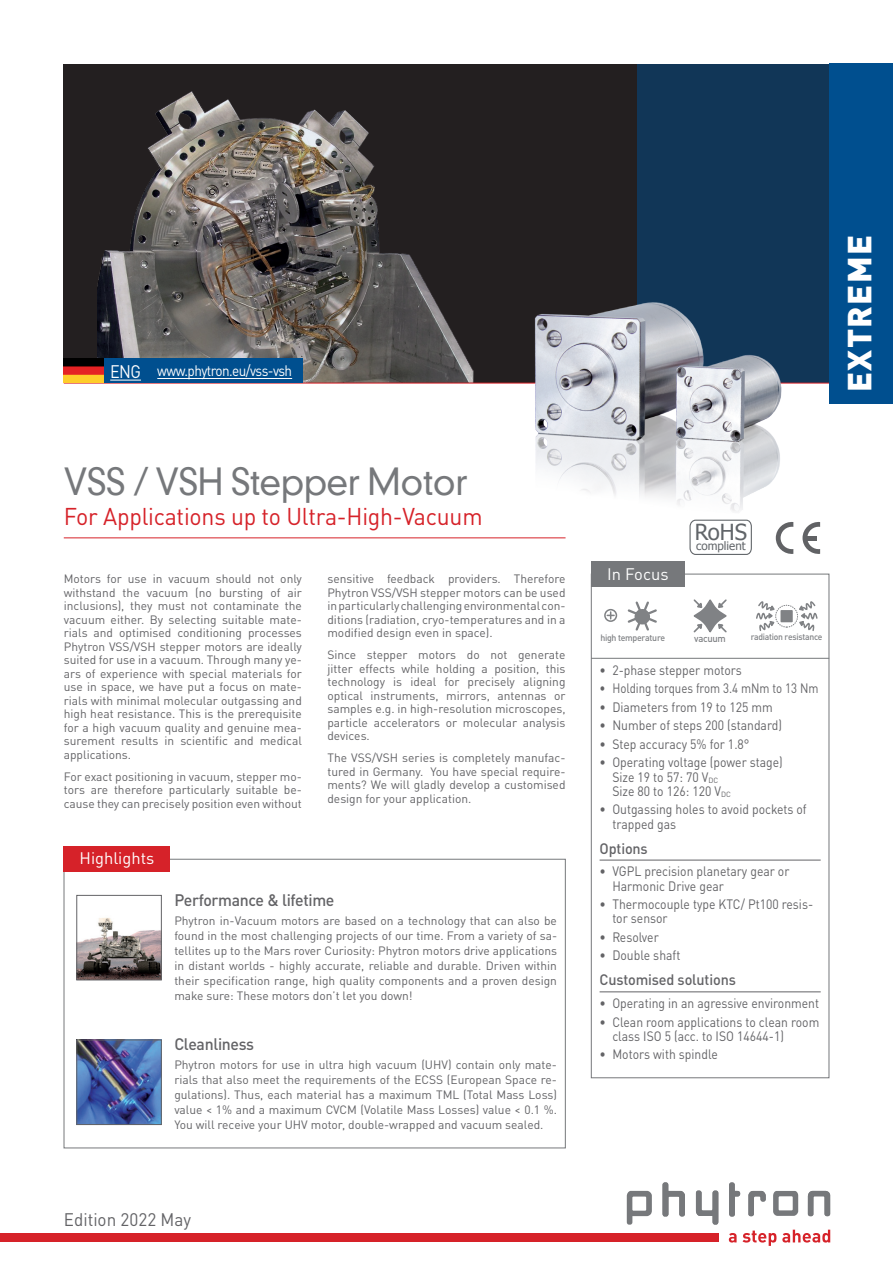
<style>
.page{position:relative;width:893px;height:1263px;background:#fff}
.page>*{position:absolute;margin:0;border:0;box-sizing:border-box;transform-origin:0 0}
.t1{font:300 36px "DIN Neuzeit Grotesk LT";letter-spacing:-.02em;color:#76787b;scale:.96 1}
.t2{font:900 33px "DIN Pro";letter-spacing:.04em;color:#fff}
.t3{font:24px "DIN Pro";letter-spacing:-.01em;color:#d62229;scale:.96 1}
.t4{font:22.05px "Tahoma";color:#616569}
.t5{font:18px "DIN Pro";color:#636366;scale:.95 1}
.t6{font:500 16.5px "DIN Pro";letter-spacing:-.02em;color:#636366;scale:.96 1}
.t7{font:16.5px "DIN Pro";color:#fff}
.t8{font:500 15px "DIN Pro";letter-spacing:-.01em;color:#636366;scale:.96 1}
.t9{font:15px "DIN Pro";letter-spacing:-.04em;color:#fff;scale:.9 1}
.t10{font:13.5px/14.2px "DIN Pro";color:#636366;scale:.9 1}
.t11{font:13.5px "DIN Pro";color:#636366;scale:.85 1}
.t12{font:12px/13.5px "DIN Pro";color:#636366;text-align:justify}
.t13{font:11.55px "Tahoma";color:#616569}
.t14{font:500 9.9px "DIN Pro";letter-spacing:-.03em;color:#808285;scale:.95 1}
.t15{font:500 9.15px "DIN Pro";letter-spacing:-.03em;color:#808285;scale:.95 1}
.t16{font:500 9px "DIN Pro";letter-spacing:-.03em;color:#808285;scale:.95 1}
.s1{font-size:18px}
</style>
<div class="page">
<div style="left:0;top:1233px;width:718px;height:9px;background:#d62229"></div>
<svg style="left:808px;top:1191px;width:22px;height:25px"></svg>
<svg style="left:662px;top:1182px;width:23px;height:34px"></svg>
<svg style="left:696px;top:1190px;width:22px;height:34px"></svg>
<svg style="left:729px;top:1182px;width:11px;height:34px"></svg>
<svg style="left:748px;top:1191px;width:18px;height:25px"></svg>
<svg style="left:773px;top:1191px;width:25px;height:25px"></svg>
<svg style="left:627px;top:1191px;width:25px;height:34px"></svg>
<svg style="left:729px;top:1230px;width:47px;height:16px"></svg>
<svg style="left:782px;top:1230px;width:48px;height:12px"></svg>
<div style="left:64px;top:64px;width:829px;height:319px;background:#231f20"></div>
<img style="left:97px;top:91px;width:381px;height:292px">
<div style="left:638px;top:64px;width:255px;height:319px;background:#113657"></div>
<hr style="left:64px;top:383px;width:829px;height:1px;background:#d62229">
<div style="left:829px;top:64px;width:64px;height:340px;background:#004f8f"></div>
<img style="left:509px;top:293px;width:303px;height:294px">
<div style="left:64px;top:859px;width:502px;height:289px;border:1px solid #76787b"></div>
<hr style="left:64px;top:538px;width:502px;height:1px;background:#d62229">
<div style="left:591px;top:574px;width:238px;height:504px;border:1px solid #76787b"></div>
<hr style="left:600px;top:860px;width:221px;height:1px;background:#636366">
<hr style="left:600px;top:991px;width:221px;height:1px;background:#636366">
<div style="left:591px;top:561px;width:94px;height:26px;background:#76787b"></div>
<hr style="left:591px;top:658px;width:238px;height:1px;background:#76787b">
<svg style="left:627px;top:601px;width:30px;height:30px"></svg>
<div style="left:604px;top:609px;width:13px;height:13px;border:2px solid #808285;border-radius:50%"></div>
<svg style="left:607px;top:612px;width:7px;height:7px"></svg>
<div style="left:775px;top:605px;width:23px;height:22px;border:1px dashed #808285;border-radius:50%"></div>
<div style="left:781px;top:611px;width:11px;height:10px;background:#808285"></div>
<div style="left:780px;top:610px;width:13px;height:12px;border:2px solid #808285"></div>
<svg style="left:797px;top:601px;width:21px;height:30px"></svg>
<svg style="left:756px;top:601px;width:20px;height:30px"></svg>
<svg style="left:693px;top:599px;width:34px;height:34px"></svg>
<div style="left:64px;top:846px;width:106px;height:26px;background:#d62229"></div>
<img style="left:79px;top:918px;width:81px;height:60px">
<div style="left:77px;top:895px;width:85px;height:85px;border:1px solid #636366"></div>
<img style="left:79px;top:1042px;width:81px;height:81px">
<div style="left:77px;top:1040px;width:85px;height:85px;border:1px solid #636366"></div>
<svg style="left:689px;top:519px;width:63px;height:36px"></svg>
<svg style="left:776px;top:522px;width:17px;height:32px"></svg>
<svg style="left:802px;top:522px;width:18px;height:32px"></svg>
<div style="left:147px;top:359px;width:156px;height:24px;background:#004f8f"></div>
<hr style="left:157px;top:378px;width:135px;height:1px;background:#fff">
<img style="left:64px;top:359px;width:40px;height:24px">
<div style="left:104px;top:359px;width:43px;height:24px;background:#004f8f"></div>
<hr style="left:110px;top:380px;width:31px;height:1px;background:#fff">
<p class="t9" style="left:110px;top:359px;width:204px"><span class="s1">ENG</span> www.phytron.eu/vss-vsh</p>
<h1 class="t1" style="left:64px;top:460px;width:422px">VSS / VSH Stepper Motor</h1>
<h3 class="t3" style="left:64px;top:497px;width:438px">For Applications up to Ultra-High-Vacuum</h3>
<p class="t12" style="left:64px;top:571px;width:240px">Motors for use in vacuum should not only withstand the vacuum (no bursting of air inclusions), they must not contaminate the vacuum either. By selecting suitable mate&shy;rials and optimised conditioning processes Phytron VSS/VSH stepper motors are ideally suited for use in a vacuum. Through many ye&shy;ars of experience with special materials for use in space, we have put a focus on mate&shy;rials with minimal molecular outgassing and high heat resistance. This is the prerequisite for a high vacuum quality and genuine mea&shy;surement results in scientific and medical applications.</p>
<p class="t12" style="left:64px;top:768px;width:240px">For exact positioning in vacuum, stepper mo&shy;tors are therefore particularly suitable be&shy;cause they can precisely position even without</p>
<h3 class="t7" style="left:80px;top:845px;width:76px">Highlights</h3>
<p class="t12" style="left:327px;top:571px;width:240px">sensitive feedback providers. Therefore Phytron VSS/VSH stepper motors can be used in particularly challenging environmental con&shy;ditions (radiation, cryo-temperatures and in a modified design even in space).</p>
<p class="t12" style="left:327px;top:647px;width:240px">Since stepper motors do not generate jitter effects while holding a position, this technology is ideal for precisely aligning optical instruments, mirrors, antennas or samples e.g. in high-resolution microscopes, particle accelerators or molecular analysis devices.</p>
<p class="t12" style="left:327px;top:750px;width:240px">The VSS/VSH series is completely manufac&shy;tured in Germany. You have special require&shy;ments? We will gladly develop a customised design for your application.</p>
<h3 class="t6" style="left:174px;top:886px;width:168px">Performance &amp; lifetime</h3>
<p class="t12" style="left:174px;top:912px;width:384px;line-height:15px">Phytron in-Vacuum motors are based on a technology that can also be found in the most challenging projects of our time. From a variety of sa&shy;tellites up to the Mars rover Curiosity: Phytron motors drive applications in distant worlds - highly accurate, reliable and durable. Driven within their specification range, high quality components and a proven design make sure: These motors don’t let you down!</p>
<h3 class="t6" style="left:174px;top:1031px;width:85px">Cleanliness</h3>
<p class="t12" style="left:174px;top:1056px;width:384px;line-height:15px">Phytron motors for use in ultra high vacuum (UHV) contain only mate&shy;rials that also meet the requirements of the ECSS (European Space re&shy;gulations). Thus, each material has a maximum TML (Total Mass Loss) value &lt; 1% and a maximum CVCM (Volatile Mass Losses) value &lt; 0.1 %.<br>You will receive your UHV motor, double-wrapped and vacuum sealed.</p>
<h3 class="t5" style="left:64px;top:1205px;width:135px">Edition 2022 May</h3>
<h2 class="t2" style="left:831px;top:392px;width:158px;rotate:-90deg">EXTREME</h2>
<h3 class="t7" style="left:607px;top:561px;width:63px">In Focus</h3>
<h3 class="t4" style="left:695px;top:517px;width:54px">RoHS</h3>
<p class="t13" style="left:696px;top:538px;width:51px">complient</p>
<p class="t15" style="left:600px;top:630px;width:70px">high temperature</p>
<p class="t14" style="left:694px;top:630px;width:35px">vacuum</p>
<p class="t16" style="left:751px;top:629px;width:77px">radiation resistance</p>
<p class="t10" style="left:600px;top:661px;width:160px">• 2-phase stepper motors</p>
<p class="t11" style="left:600px;top:678px;width:259px">• Holding torques from 3.4 mNm to 13 Nm</p>
<p class="t10" style="left:600px;top:698px;width:194px">• Diameters from 19 to 125 mm</p>
<p class="t10" style="left:600px;top:717px;width:204px">• Number of steps 200 (standard)</p>
<p class="t10" style="left:600px;top:735px;width:168px">• Step accuracy 5% for 1.8°</p>
<p class="t10" style="left:612px;top:754px;width:191px;text-indent:-13px">• Operating voltage (power stage)<br>Size 19 to 57: 70 V<sub>DC<br></sub>Size 80 to 126: 120 V<sub>DC</sub></p>
<p class="t10" style="left:612px;top:801px;width:218px;text-indent:-13px">• Outgassing holes to avoid pockets of trapped gas</p>
<p class="t8" style="left:600px;top:836px;width:52px">Options</p>
<p class="t10" style="left:612px;top:863px;width:198px;text-indent:-13px">• VGPL precision planetary gear or<br>Harmonic Drive gear</p>
<p class="t10" style="left:612px;top:896px;width:225px;text-indent:-13px">• Thermocouple type KTC/ Pt100 resis&shy;tor sensor</p>
<p class="t10" style="left:600px;top:928px;width:67px">• Resolver</p>
<p class="t10" style="left:600px;top:947px;width:91px">• Double shaft</p>
<p class="t8" style="left:600px;top:968px;width:143px">Customised solutions</p>
<p class="t10" style="left:600px;top:995px;width:245px">• Operating in an agressive environment</p>
<p class="t10" style="left:612px;top:1013px;width:232px;text-indent:-13px">• Clean room applications to clean room class ISO 5 (acc. to ISO 14644-1)</p>
<p class="t10" style="left:600px;top:1046px;width:133px">• Motors with spindle</p>
</div>
